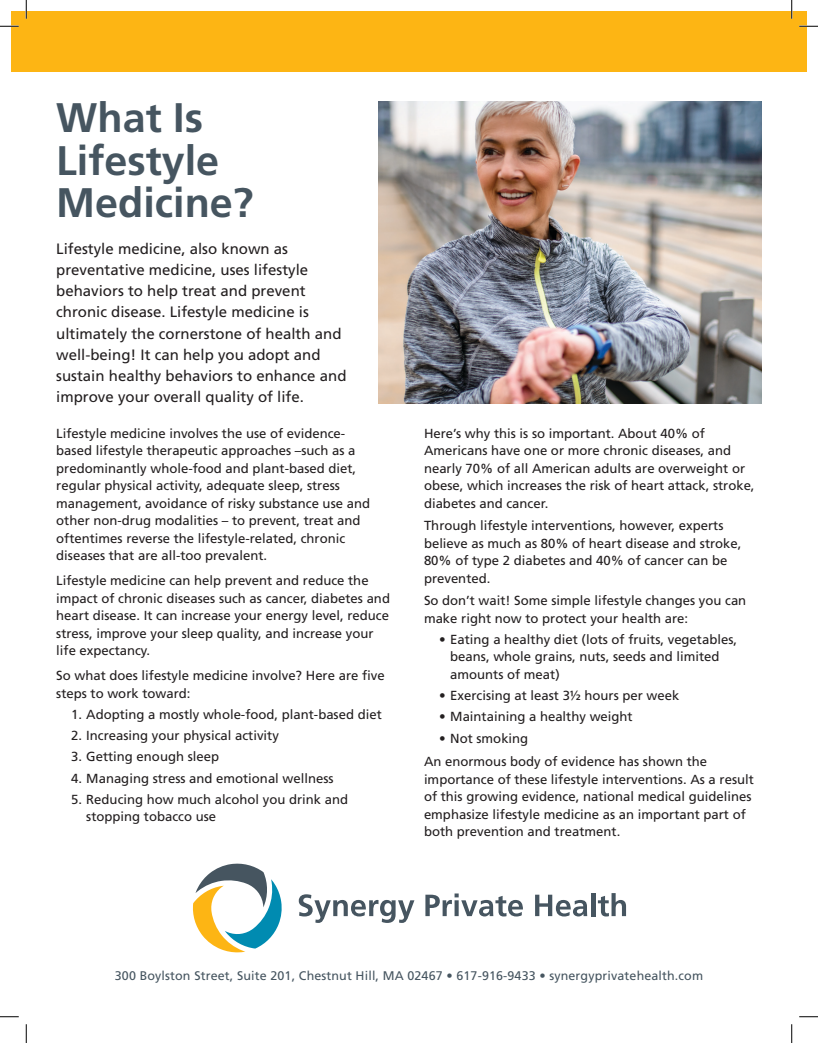
<style>
.page{position:relative;width:818px;height:1043px;background:#fff}
.page>*{position:absolute;margin:0;border:0;box-sizing:border-box;transform-origin:0 0}
.t1{font:700 41.25px/42.5px "Frutiger LT Std";color:#465560}
.t2{font:15px/21.2px "Frutiger LT Std";color:#231f20}
.text{font:13.12px/17.5px "Frutiger LT Std";color:#231f20}
.Description{font:13.12px/17.5px "Frutiger LT Std";color:#231f20}
.text-2{font:12.5px "Frutiger LT Std";letter-spacing:.01em;color:#465560}
</style>
<div class="page">
<div style="left:11px;top:11px;width:795px;height:60px;background:#fdb514"></div>
<svg style="left:192px;top:863px;width:90px;height:89px"></svg>
<svg style="left:299px;top:894px;width:115px;height:29px"></svg>
<svg style="left:425px;top:893px;width:98px;height:23px"></svg>
<svg style="left:535px;top:894px;width:52px;height:22px"></svg>
<hr style="left:591px;top:893px;width:4px;height:23px;background:#465560">
<svg style="left:598px;top:893px;width:28px;height:23px"></svg>
<img style="left:379px;top:101px;width:382px;height:303px">
<svg style="left:0;top:25px;width:19px;height:2px"></svg>
<svg style="left:799px;top:25px;width:19px;height:2px"></svg>
<svg style="left:0;top:1016px;width:19px;height:1px"></svg>
<svg style="left:799px;top:1016px;width:19px;height:1px"></svg>
<svg style="left:25px;top:0;width:2px;height:19px"></svg>
<svg style="left:25px;top:1024px;width:2px;height:18px"></svg>
<svg style="left:790px;top:0;width:2px;height:19px"></svg>
<svg style="left:791px;top:1024px;width:1px;height:18px"></svg>
<p class="t1" style="left:56px;top:97px;width:199px">What Is<br>Lifestyle<br>Medicine?</p>
<p class="t2" style="left:56px;top:238px;width:292px">Lifestyle medicine, also known as preventative medicine, uses lifestyle behaviors to help treat and prevent chronic disease. Lifestyle medicine is ultimately the cornerstone of health and well-being! It can help you adopt and sustain healthy behaviors to enhance and improve your overall quality of life.</p>
<p class="text" style="left:56px;top:424px;width:315px">Lifestyle medicine involves the use of evidence&shy;based lifestyle therapeutic approaches –such as a predominantly whole-food and plant-based diet, regular physical activity, adequate sleep, stress management, avoidance of risky substance use and other non-drug modalities – to prevent, treat and oftentimes reverse the lifestyle-related, chronic diseases that are all-too prevalent.</p>
<p class="text" style="left:56px;top:572px;width:335px">Lifestyle medicine can help prevent and reduce the impact of chronic diseases such as cancer, diabetes and heart disease. It can increase your energy level, reduce stress, improve your sleep quality, and increase your life expectancy.</p>
<p class="text" style="left:56px;top:667px;width:330px">So what does lifestyle medicine involve? Here are five steps to work toward:</p>
<p class="Description" style="left:71px;top:705px;width:312px">1. Adopting a mostly whole-food, plant-based diet</p>
<p class="Description" style="left:71px;top:727px;width:209px">2. Increasing your physical activity</p>
<p class="Description" style="left:71px;top:748px;width:149px">3. Getting enough sleep</p>
<p class="Description" style="left:71px;top:769px;width:264px">4. Managing stress and emotional wellness</p>
<p class="Description" style="left:86px;top:790px;width:263px;text-indent:-15px">5. Reducing how much alcohol you drink and stopping tobacco use</p>
<p class="text" style="left:424px;top:424px;width:332px">Here’s why this is so important. About 40% of Americans have one or more chronic diseases, and nearly 70% of all American adults are overweight or obese, which increases the risk of heart attack, stroke, diabetes and cancer.</p>
<p class="text" style="left:424px;top:517px;width:319px">Through lifestyle interventions, however, experts believe as much as 80% of heart disease and stroke, 80% of type 2 diabetes and 40% of cancer can be prevented.</p>
<p class="text" style="left:424px;top:592px;width:324px">So don’t wait! Some simple lifestyle changes you can make right now to protect your health are:</p>
<p class="Description" style="left:450px;top:630px;width:288px;text-indent:-11px">• Eating a healthy diet (lots of fruits, vegetables, beans, whole grains, nuts, seeds and limited amounts of meat)</p>
<p class="Description" style="left:439px;top:687px;width:242px">• Exercising at least 3½ hours per week</p>
<p class="Description" style="left:439px;top:708px;width:195px">• Maintaining a healthy weight</p>
<p class="Description" style="left:439px;top:729px;width:91px">• Not smoking</p>
<p class="Description" style="left:424px;top:753px;width:331px">An enormous body of evidence has shown the importance of these lifestyle interventions. As a result of this growing evidence, national medical guidelines emphasize lifestyle medicine as an important part of both prevention and treatment.</p>
<p class="text-2" style="left:115px;top:968px;width:589px">300 Boylston Street, Suite 201, Chestnut Hill, MA 02467 • 617-916-9433 • synergyprivatehealth.com</p>
</div>
